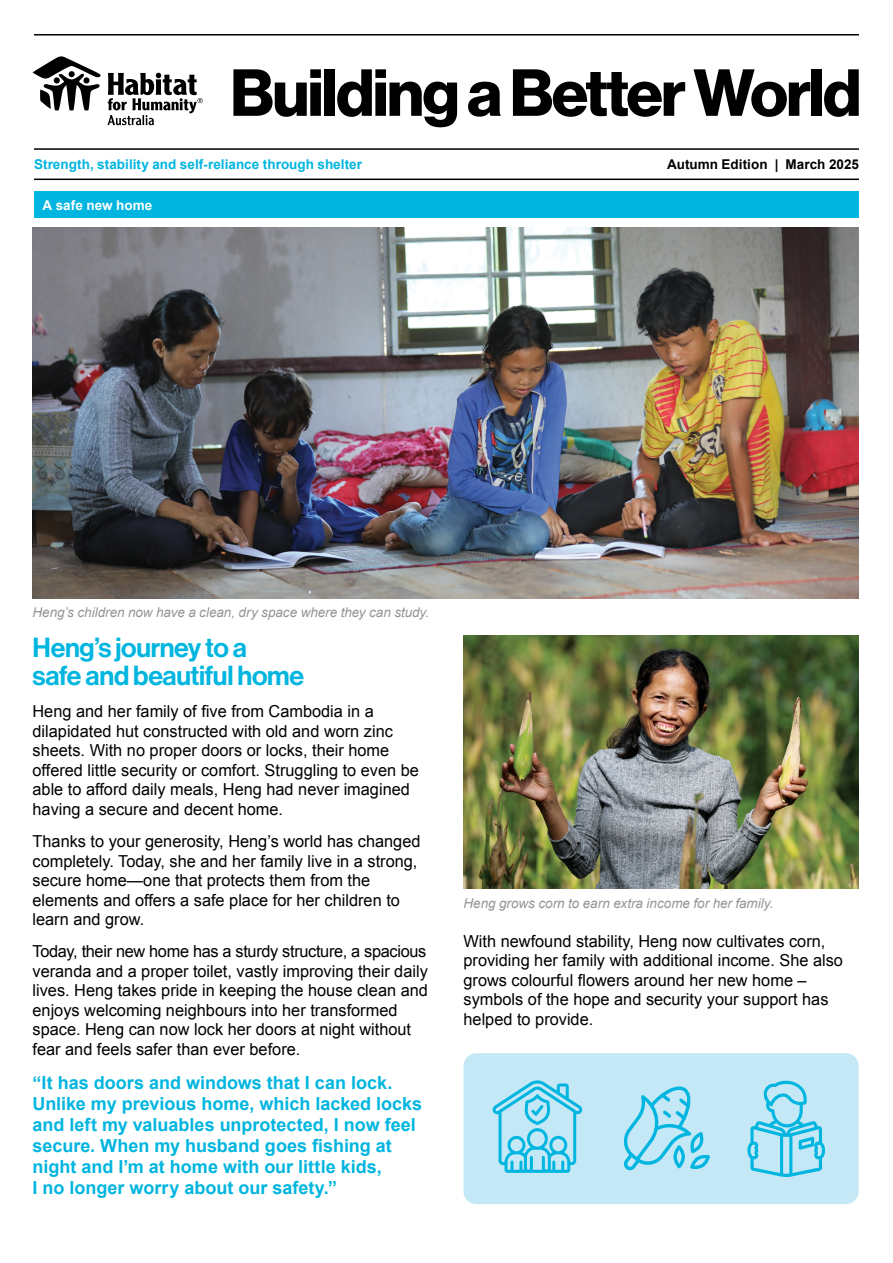
<style>
.page{position:relative;width:893px;height:1263px;background:#fff}
.page>*{position:absolute;margin:0;border:0;box-sizing:border-box;transform-origin:0 0}
.t1{font:64.95px "N Haas Grotesk DS Pro 75 Bd";letter-spacing:-.025em;color:#000}
.t2{font:27px/28.5px "N Haas Grotesk DS Pro 65 Md";letter-spacing:-.01em;color:#00b5df}
.t3{font:700 18px/21px "Arial";color:#00b5df}
.t4{font:16.5px/19.5px "Arial";color:#000}
.t5{font:italic 13.5px "Arial";letter-spacing:-.005em;color:#939598}
.t6{font:700 13.5px "Arial";color:#00b5df}
.t7{font:700 13.5px "Arial";letter-spacing:.005em;color:#000}
.t8{font:700 13.5px "Arial";letter-spacing:.005em;color:#fff}
</style>
<div class="page">
<hr style="left:34px;top:34px;width:825px;height:2px;background:#000">
<hr style="left:34px;top:148px;width:825px;height:2px;background:#000">
<svg style="left:33px;top:56px;width:170px;height:69px"></svg>
<div style="left:34px;top:191px;width:825px;height:27px;background:#00b5df"></div>
<hr style="left:34px;top:179px;width:825px;height:1px;background:#000">
<img style="left:33px;top:228px;width:826px;height:370px">
<img style="left:463px;top:636px;width:396px;height:253px">
<div style="left:463px;top:1053px;width:396px;height:151px;background:#c4e8f5;border-radius:13px"></div>
<svg style="left:747px;top:1080px;width:78px;height:97px"></svg>
<svg style="left:492px;top:1080px;width:91px;height:93px"></svg>
<svg style="left:623px;top:1086px;width:87px;height:84px"></svg>
<h1 class="t1" style="left:230px;top:55px;width:632px">Building a Better World</h1>
<p class="t6" style="left:34px;top:156px;width:330px">Strength, stability and self-reliance through shelter</p>
<p class="t7" style="left:667px;top:156px;width:193px">Autumn Edition | March 2025</p>
<p class="t8" style="left:43px;top:196px;width:111px">A safe new home</p>
<p class="t5" style="left:33px;top:603px;width:398px">Heng’s children now have a clean, dry space where they can study.</p>
<h2 class="t2" style="left:33px;top:633px;width:273px">Heng’s journey to a<br>safe and beautiful home</h2>
<p class="t4" style="left:33px;top:702px;width:388px">Heng and her family of five from Cambodia in a dilapidated hut constructed with old and worn zinc sheets. With no proper doors or locks, their home offered little security or comfort. Struggling to even be able to afford daily meals, Heng had never imagined having a secure and decent home.</p>
<p class="t4" style="left:33px;top:832px;width:389px">Thanks to your generosity, Heng’s world has changed completely. Today, she and her family live in a strong, secure home—one that protects them from the elements and offers a safe place for her children to learn and grow.</p>
<p class="t4" style="left:33px;top:942px;width:397px">Today, their new home has a sturdy structure, a spacious veranda and a proper toilet, vastly improving their daily lives. Heng takes pride in keeping the house clean and enjoys welcoming neighbours into her transformed space. Heng can now lock her doors at night without fear and feels safer than ever before.</p>
<p class="t3" style="left:33px;top:1072px;width:391px">“It has doors and windows that I can lock.<br>Unlike my previous home, which lacked locks and left my valuables unprotected, I now feel secure. When my husband goes fishing at night and I’m at home with our little kids,<br>I no longer worry about our safety.”</p>
<p class="t5" style="left:463px;top:894px;width:312px">Heng grows corn to earn extra income for her family.</p>
<p class="t4" style="left:463px;top:931px;width:381px">With newfound stability, Heng now cultivates corn, providing her family with additional income. She also grows colourful flowers around her new home – symbols of the hope and security your support has helped to provide.</p>
</div>
